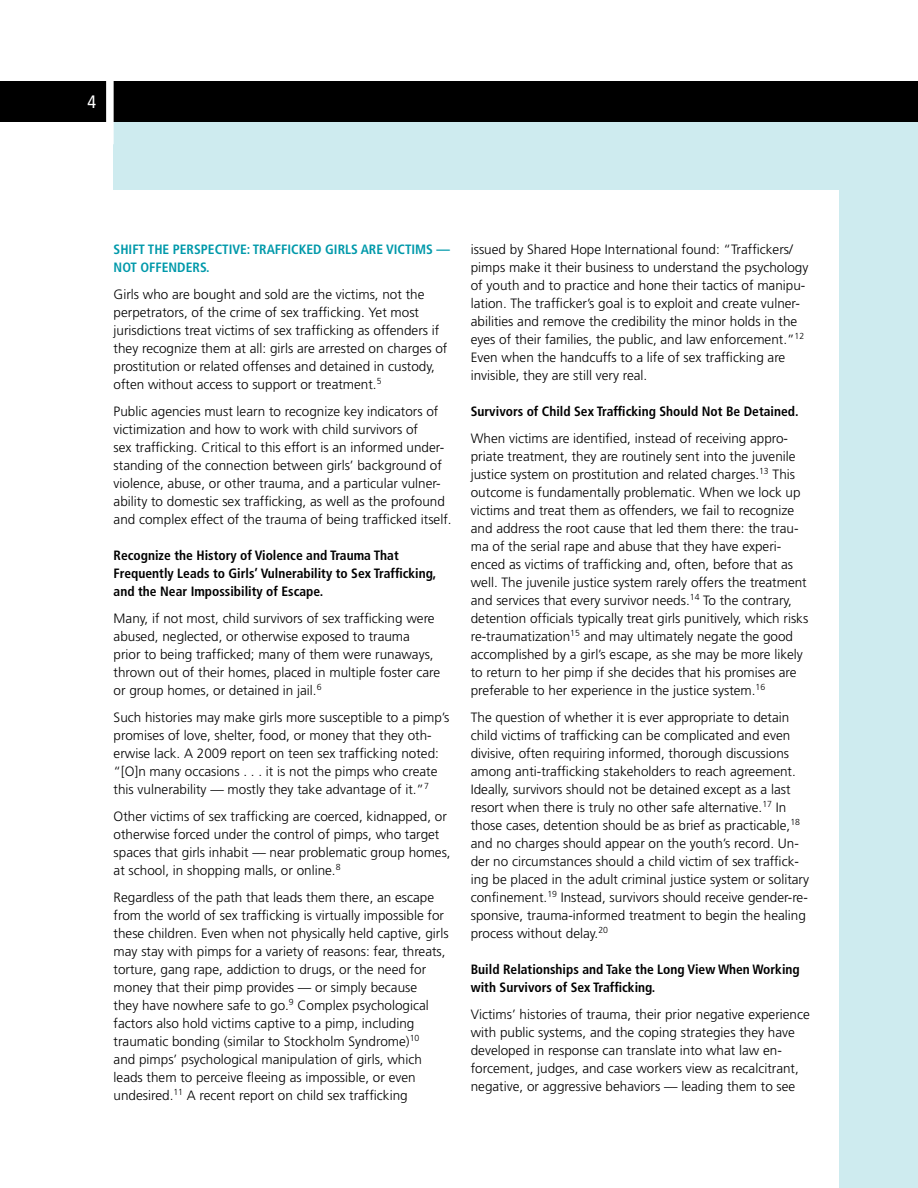
<style>
.page{position:relative;width:918px;height:1188px;background:#fff}
.page>*{position:absolute;margin:0;border:0;box-sizing:border-box;transform-origin:0 0}
.t1{font:condensed 18px "Frutiger";color:#fff}
.t2{font:300 13.5px/18px "Frutiger";color:#000}
.t3{font:700 condensed 13.5px/18px "Frutiger";color:#000}
.t4{font:700 condensed 13.5px/18px "Frutiger";color:#09a}
</style>
<div class="page">
<div style="left:114px;top:109px;width:804px;height:1079px;background:#ceebef"></div>
<div style="left:81px;top:190px;width:757px;height:998px;background:#fff"></div>
<div style="left:0;top:81px;width:918px;height:41px;background:#000"></div>
<div style="left:106px;top:63px;width:8px;height:81px;background:#fff"></div>
<hr style="left:917px;top:95px;width:1px;height:1093px;background:#ceebef">
<h1 class="t1" style="left:88px;top:91px;width:10px">4</h1>
<p class="t4" style="left:114px;top:241px;width:338px">SHIFT THE PERSPECTIVE: TRAFFICKED GIRLS ARE VICTIMS —<br>NOT OFFENDERS.</p>
<p class="t2" style="left:114px;top:286px;width:335px">Girls who are bought and sold are the victims, not the perpetrators, of the crime of sex trafficking. Yet most jurisdictions treat victims of sex trafficking as offenders if they recognize them at all: girls are arrested on charges of prostitution or related offenses and detained in custody, often without access to support or treatment.<sup>5</sup></p>
<p class="t2" style="left:114px;top:403px;width:340px">Public agencies must learn to recognize key indicators of victimization and how to work with child survivors of<br>sex trafficking. Critical to this effort is an informed under&shy;standing of the connection between girls’ background of violence, abuse, or other trauma, and a particular vulner&shy;ability to domestic sex trafficking, as well as the profound and complex effect of the trauma of being trafficked itself.</p>
<p class="t3" style="left:114px;top:547px;width:324px">Recognize the History of Violence and Trauma That<br>Frequently Leads to Girls’ Vulnerability to Sex Trafficking, and the Near Impossibility of Escape.</p>
<p class="t2" style="left:114px;top:610px;width:328px">Many, if not most, child survivors of sex trafficking were abused, neglected, or otherwise exposed to trauma prior to being trafficked; many of them were runaways, thrown out of their homes, placed in multiple foster care or group homes, or detained in jail.<sup>6</sup></p>
<p class="t2" style="left:114px;top:709px;width:337px">Such histories may make girls more susceptible to a pimp’s promises of love, shelter, food, or money that they oth&shy;erwise lack. A 2009 report on teen sex trafficking noted: “[O]n many occasions . . . it is not the pimps who create this vulnerability — mostly they take advantage of it.”<sup>7</sup></p>
<p class="t2" style="left:114px;top:808px;width:339px">Other victims of sex trafficking are coerced, kidnapped, or otherwise forced under the control of pimps, who target spaces that girls inhabit — near problematic group homes, at school, in shopping malls, or online.<sup>8</sup></p>
<p class="t2" style="left:114px;top:889px;width:337px">Regardless of the path that leads them there, an escape from the world of sex trafficking is virtually impossible for these children. Even when not physically held captive, girls may stay with pimps for a variety of reasons: fear, threats, torture, gang rape, addiction to drugs, or the need for money that their pimp provides — or simply because<br>they have nowhere safe to go.<sup>9</sup> Complex psychological factors also hold victims captive to a pimp, including traumatic bonding (similar to Stockholm Syndrome)<sup>10<br></sup>and pimps’ psychological manipulation of girls, which leads them to perceive fleeing as impossible, or even undesired.<sup>11</sup> A recent report on child sex trafficking</p>
<p class="t2" style="left:471px;top:241px;width:339px">issued by Shared Hope International found: “Traffickers/ pimps make it their business to understand the psychology of youth and to practice and hone their tactics of manipu&shy;lation. The trafficker’s goal is to exploit and create vulner&shy;abilities and remove the credibility the minor holds in the eyes of their families, the public, and law enforcement.”<sup>12<br></sup>Even when the handcuffs to a life of sex trafficking are invisible, they are still very real.</p>
<p class="t3" style="left:471px;top:403px;width:329px">Survivors of Child Sex Trafficking Should Not Be Detained.</p>
<p class="t2" style="left:471px;top:430px;width:339px">When victims are identified, instead of receiving appro&shy;priate treatment, they are routinely sent into the juvenile justice system on prostitution and related charges.<sup>13</sup> This outcome is fundamentally problematic. When we lock up victims and treat them as offenders, we fail to recognize and address the root cause that led them there: the trau&shy;ma of the serial rape and abuse that they have experi&shy;enced as victims of trafficking and, often, before that as well. The juvenile justice system rarely offers the treatment and services that every survivor needs.<sup>14</sup> To the contrary, detention officials typically treat girls punitively, which risks re-traumatization<sup>15</sup> and may ultimately negate the good accomplished by a girl’s escape, as she may be more likely to return to her pimp if she decides that his promises are preferable to her experience in the justice system.<sup>16</sup></p>
<p class="t2" style="left:471px;top:709px;width:340px">The question of whether it is ever appropriate to detain child victims of trafficking can be complicated and even divisive, often requiring informed, thorough discussions among anti-trafficking stakeholders to reach agreement.<br>Ideally, survivors should not be detained except as a last resort when there is truly no other safe alternative.<sup>17</sup> In those cases, detention should be as brief as practicable,<sup>18 </sup>and no charges should appear on the youth’s record. Un&shy;der no circumstances should a child victim of sex traffick&shy;ing be placed in the adult criminal justice system or solitary confinement.<sup>19</sup> Instead, survivors should receive gender-re&shy;sponsive, trauma-informed treatment to begin the healing process without delay.<sup>20</sup></p>
<p class="t3" style="left:471px;top:961px;width:330px">Build Relationships and Take the Long View When Working with Survivors of Sex Trafficking.</p>
<p class="t2" style="left:471px;top:1006px;width:341px">Victims’ histories of trauma, their prior negative experience with public systems, and the coping strategies they have developed in response can translate into what law en&shy;forcement, judges, and case workers view as recalcitrant, negative, or aggressive behaviors — leading them to see</p>
</div>
